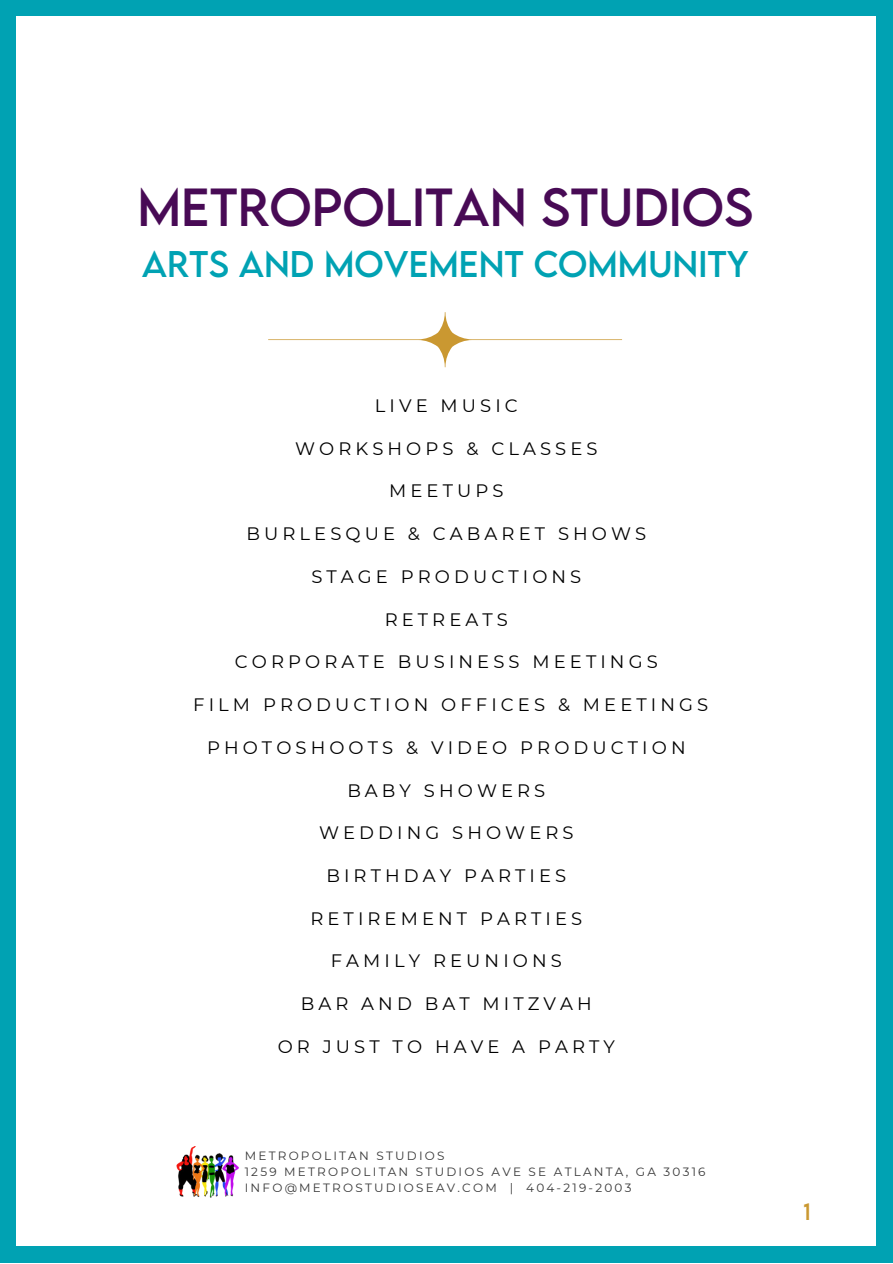
<style>
.page{position:relative;width:893px;height:1264px;background:#fff}
.page>*{position:absolute;margin:0;border:0;box-sizing:border-box;transform-origin:0 0}
.t1{font:47.55px "LEMONMILK";color:#480a55}
.t2{font:33px "LEMONMILK";letter-spacing:.15em;color:#00a2b3}
.t3{font:21px "LEMONMILK";color:#ca9831}
.t4{font:18px "Montserrat";letter-spacing:.225em;color:#000}
.t5{font:12px/16px "Montserrat";letter-spacing:.185em;color:#373737}
</style>
<div class="page">
<div style="left:0;top:0;width:15px;height:1262px;background:#00a2b3"></div>
<div style="left:875px;top:0;width:17px;height:1262px;background:#00a2b3"></div>
<div style="left:0;top:0;width:892px;height:15px;background:#00a2b3"></div>
<div style="left:0;top:1246px;width:892px;height:16px;background:#00a2b3"></div>
<img style="left:176px;top:1146px;width:63px;height:52px">
<svg style="left:268px;top:312px;width:354px;height:55px"></svg>
<h1 class="t1" style="left:137px;top:175px;width:617px">METROPOLITAN STUDIOS</h1>
<h2 class="t2" style="left:142px;top:241px;width:607px">ARTS AND MOVEMENT COMMUNITY</h2>
<p class="t4" style="left:375px;top:394px;width:144px">LIVE MUSIC</p>
<p class="t4" style="left:295px;top:437px;width:304px">WORKSHOPS &amp; CLASSES</p>
<p class="t4" style="left:389px;top:480px;width:116px">MEETUPS</p>
<p class="t4" style="left:246px;top:522px;width:401px">BURLESQUE &amp; CABARET SHOWS</p>
<p class="t4" style="left:311px;top:565px;width:271px">STAGE PRODUCTIONS</p>
<p class="t4" style="left:384px;top:608px;width:125px">RETREATS</p>
<p class="t4" style="left:235px;top:651px;width:424px">CORPORATE BUSINESS MEETINGS</p>
<p class="t4" style="left:193px;top:693px;width:516px">FILM PRODUCTION OFFICES &amp; MEETINGS</p>
<p class="t4" style="left:207px;top:736px;width:480px">PHOTOSHOOTS &amp; VIDEO PRODUCTION</p>
<p class="t4" style="left:347px;top:779px;width:199px">BABY SHOWERS</p>
<p class="t4" style="left:319px;top:821px;width:256px">WEDDING SHOWERS</p>
<p class="t4" style="left:326px;top:864px;width:241px">BIRTHDAY PARTIES</p>
<p class="t4" style="left:310px;top:907px;width:273px">RETIREMENT PARTIES</p>
<p class="t4" style="left:331px;top:950px;width:232px">FAMILY REUNIONS</p>
<p class="t4" style="left:301px;top:992px;width:292px">BAR AND BAT MITZVAH</p>
<p class="t4" style="left:278px;top:1035px;width:339px">OR JUST TO HAVE A PARTY</p>
<p class="t5" style="left:245px;top:1147px;width:462px">METROPOLITAN STUDIOS<br>1259 METROPOLITAN STUDIOS AVE SE ATLANTA, GA 30316<br>INFO@METROSTUDIOSEAV.COM | 404-219-2003</p>
<p class="t3" style="left:803px;top:1197px;width:9px">1</p>
</div>
